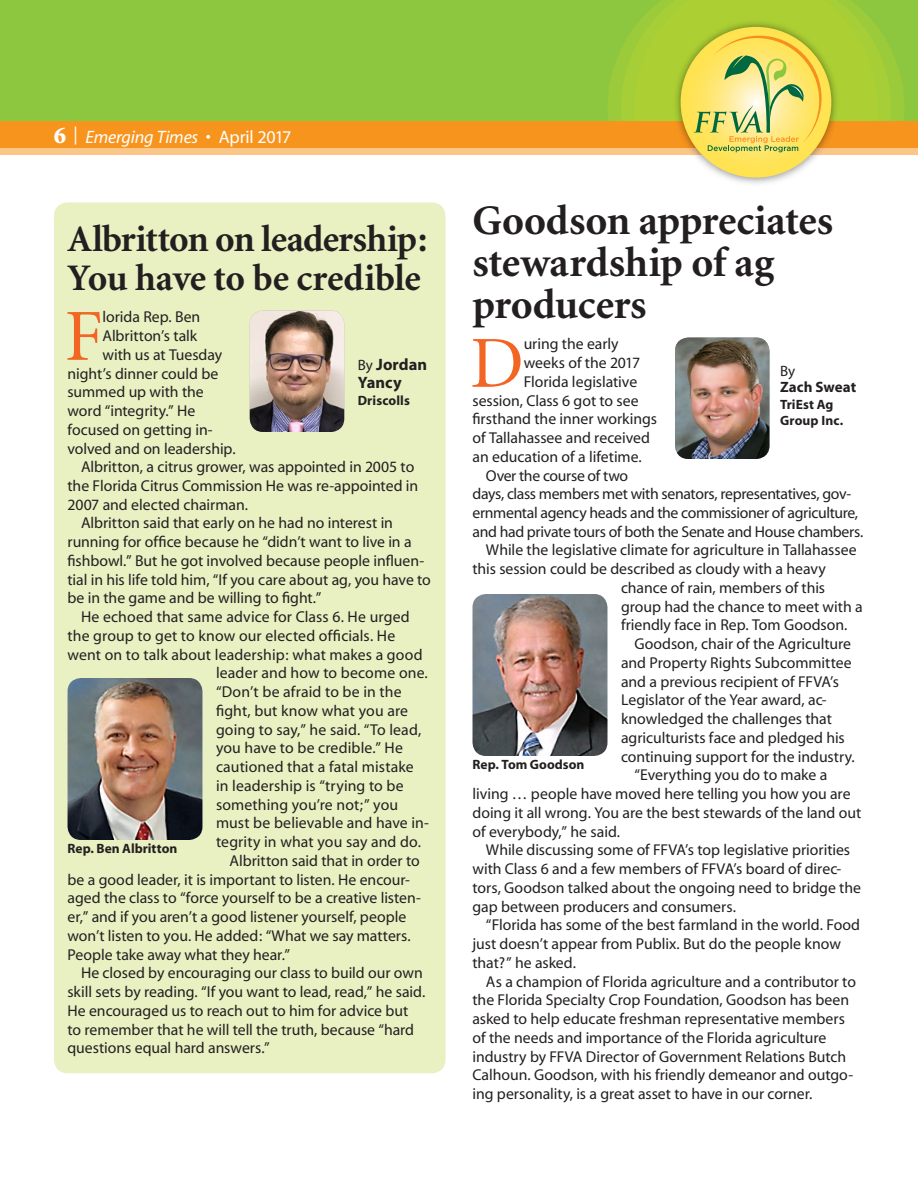
<style>
.page{position:relative;width:918px;height:1188px;background:#fff}
.page>*{position:absolute;margin:0;border:0;box-sizing:border-box;transform-origin:0 0}
.t1{font:73.5px "Minion";color:#f26522}
.t2{font:700 42px/42px "Minion";letter-spacing:-.005em;color:#231f20}
.t3{font:700 37.5px/39px "Minion";letter-spacing:-.015em;color:#231f20}
.t4{font:italic 18px "Myriad";letter-spacing:-.01em;color:#fff}
.t5{font:700 16.5px/18px "Myriad";color:#231f20}
.t6{font:15.75px "Myriad";color:#231f20}
.t7{font:15.75px "Myriad";letter-spacing:-.02em;color:#231f20}
.t8{font:700 15px "Myriad";letter-spacing:.005em;color:#231f20}
.t9{font:15px "Myriad";color:#231f20}
.t10{font:700 13.5px/16.5px "Myriad";letter-spacing:.005em;color:#231f20}
.s1{font-family:"Minion";font-weight:900;font-style:normal;font-size:24px}
.s2{font-style:normal}
.s3{font-weight:400;font-size:15px}
</style>
<div class="page">
<div style="left:0;top:0;width:918px;height:122px;background:#8dc63f"></div>
<svg style="left:608px;top:51px;width:13px;height:71px"></svg>
<svg style="left:621px;top:29px;width:13px;height:93px"></svg>
<svg style="left:634px;top:0;width:270px;height:122px;fill:#acd034"></svg>
<div style="left:0;top:128px;width:918px;height:27px;background:#fdc689"></div>
<div style="left:0;top:122px;width:918px;height:26px;background:#f7941e"></div>
<img style="left:669px;top:16px;width:174px;height:168px">
<svg style="left:681px;top:27px;width:150px;height:151px;background:#fde155"></svg>
<svg style="left:694px;top:36px;width:128px;height:116px;background:#dfd56a"></svg>
<img style="left:675px;top:338px;width:95px;height:121px">
<img style="left:472px;top:594px;width:136px;height:162px">
<div style="left:54px;top:202px;width:392px;height:871px;background:#e9f0c2;border-radius:14px"></div>
<img style="left:250px;top:310px;width:94px;height:122px">
<img style="left:68px;top:678px;width:134px;height:162px">
<p class="t4" style="left:54px;top:128px;width:239px"><span class="s1">6</span> <sup>|</sup> Emerging Times <span class="s2">• April 2017</span></p>
<h3 class="t3" style="left:68px;top:221px;width:361px">Albritton on leadership:<br>You have to be credible</h3>
<h1 class="t1" style="left:65px;top:300px;width:39px">F</h1>
<p class="t6" style="left:102px;top:309px;width:99px">lorida Rep. Ben</p>
<p class="t6" style="left:102px;top:328px;width:96px">Albritton’s talk</p>
<p class="t6" style="left:102px;top:347px;width:121px">with us at Tuesday</p>
<p class="t6" style="left:68px;top:365px;width:152px">night’s dinner could be</p>
<p class="t6" style="left:68px;top:384px;width:138px">summed up with the</p>
<p class="t6" style="left:68px;top:403px;width:129px">word “integrity.” He</p>
<p class="t6" style="left:68px;top:422px;width:147px">focused on getting in-</p>
<p class="t6" style="left:68px;top:440px;width:170px">volved and on leadership.</p>
<p class="t6" style="left:81px;top:459px;width:335px">Albritton, a citrus grower, was appointed in 2005 to</p>
<p class="t6" style="left:68px;top:478px;width:352px">the Florida Citrus Commission He was re-appointed in</p>
<p class="t6" style="left:68px;top:497px;width:182px">2007 and elected chairman.</p>
<p class="t6" style="left:81px;top:515px;width:314px">Albritton said that early on he had no interest in</p>
<p class="t6" style="left:68px;top:534px;width:346px">running for office because he “didn’t want to live in a</p>
<p class="t6" style="left:68px;top:553px;width:358px">fishbowl.” But he got involved because people influen-</p>
<p class="t6" style="left:68px;top:572px;width:365px">tial in his life told him, “If you care about ag, you have to</p>
<p class="t6" style="left:68px;top:590px;width:255px">be in the game and be willing to fight.”</p>
<p class="t6" style="left:81px;top:609px;width:330px">He echoed that same advice for Class 6. He urged</p>
<p class="t6" style="left:68px;top:628px;width:329px">the group to get to know our elected officials. He</p>
<p class="t6" style="left:68px;top:647px;width:357px">went on to talk about leadership: what makes a good</p>
<p class="t6" style="left:216px;top:665px;width:213px">leader and how to become one.</p>
<p class="t6" style="left:216px;top:684px;width:187px">“Don’t be afraid to be in the</p>
<p class="t6" style="left:216px;top:703px;width:194px">fight, but know what you are</p>
<p class="t6" style="left:216px;top:722px;width:207px">going to say,” he said. “To lead,</p>
<p class="t6" style="left:216px;top:740px;width:189px">you have to be credible.” He</p>
<p class="t6" style="left:216px;top:759px;width:199px">cautioned that a fatal mistake</p>
<p class="t6" style="left:216px;top:778px;width:189px">in leadership is “trying to be</p>
<p class="t6" style="left:216px;top:797px;width:184px">something you’re not;” you</p>
<p class="t6" style="left:216px;top:815px;width:215px">must be believable and have in-</p>
<p class="t6" style="left:216px;top:834px;width:207px">tegrity in what you say and do.</p>
<p class="t6" style="left:230px;top:853px;width:192px">Albritton said that in order to</p>
<p class="t6" style="left:68px;top:871px;width:344px">be a good leader, it is important to listen. He encour-</p>
<p class="t6" style="left:68px;top:890px;width:355px">aged the class to “force yourself to be a creative listen-</p>
<p class="t6" style="left:68px;top:909px;width:340px">er,” and if you aren’t a good listener yourself, people</p>
<p class="t6" style="left:68px;top:928px;width:345px">won’t listen to you. He added: “What we say matters.</p>
<p class="t6" style="left:68px;top:946px;width:224px">People take away what they hear.”</p>
<p class="t6" style="left:81px;top:965px;width:343px">He closed by encouraging our class to build our own</p>
<p class="t6" style="left:68px;top:984px;width:359px">skill sets by reading. “If you want to lead, read,” he said.</p>
<p class="t6" style="left:68px;top:1003px;width:342px">He encouraged us to reach out to him for advice but</p>
<p class="t6" style="left:68px;top:1021px;width:348px">to remember that he will tell the truth, because “hard</p>
<p class="t6" style="left:68px;top:1040px;width:204px">questions equal hard answers.”</p>
<p class="t5" style="left:358px;top:356px;width:71px"><span class="s3">By</span> Jordan<br>Yancy</p>
<p class="t10" style="left:358px;top:392px;width:54px">Driscolls</p>
<p class="t10" style="left:68px;top:841px;width:111px">Rep. Ben Albritton</p>
<h2 class="t2" style="left:472px;top:201px;width:362px">Goodson appreciates stewardship of ag producers</h2>
<p class="t9" style="left:780px;top:363px;width:17px">By</p>
<p class="t8" style="left:780px;top:379px;width:78px">Zach Sweat</p>
<p class="t10" style="left:780px;top:396px;width:65px">TriEst Ag<br>Group Inc.</p>
<h1 class="t1" style="left:470px;top:327px;width:55px">D</h1>
<p class="t6" style="left:524px;top:336px;width:97px">uring the early</p>
<p class="t6" style="left:524px;top:355px;width:118px">weeks of the 2017</p>
<p class="t6" style="left:524px;top:374px;width:115px">Florida legislative</p>
<p class="t6" style="left:472px;top:392px;width:168px">session, Class 6 got to see</p>
<p class="t6" style="left:472px;top:411px;width:186px">firsthand the inner workings</p>
<p class="t6" style="left:472px;top:430px;width:179px">of Tallahassee and received</p>
<p class="t6" style="left:472px;top:449px;width:171px">an education of a lifetime.</p>
<p class="t7" style="left:486px;top:467px;width:144px">Over the course of two</p>
<p class="t7" style="left:472px;top:486px;width:380px">days, class members met with senators, representatives, gov-</p>
<p class="t7" style="left:472px;top:505px;width:387px">ernmental agency heads and the commissioner of agriculture,</p>
<p class="t7" style="left:472px;top:524px;width:392px">and had private tours of both the Senate and House chambers.</p>
<p class="t6" style="left:486px;top:542px;width:372px">While the legislative climate for agriculture in Tallahassee</p>
<p class="t6" style="left:472px;top:561px;width:355px">this session could be described as cloudy with a heavy</p>
<p class="t6" style="left:621px;top:580px;width:206px">chance of rain, members of this</p>
<p class="t6" style="left:621px;top:599px;width:243px">group had the chance to meet with a</p>
<p class="t6" style="left:621px;top:617px;width:228px">friendly face in Rep. Tom Goodson.</p>
<p class="t6" style="left:635px;top:636px;width:218px">Goodson, chair of the Agriculture</p>
<p class="t6" style="left:621px;top:655px;width:232px">and Property Rights Subcommittee</p>
<p class="t6" style="left:621px;top:674px;width:220px">and a previous recipient of FFVA’s</p>
<p class="t6" style="left:621px;top:692px;width:207px">Legislator of the Year award, ac-</p>
<p class="t6" style="left:621px;top:711px;width:212px">knowledged the challenges that</p>
<p class="t6" style="left:621px;top:730px;width:225px">agriculturists face and pledged his</p>
<p class="t6" style="left:621px;top:749px;width:235px">continuing support for the industry.</p>
<p class="t6" style="left:635px;top:767px;width:194px">“Everything you do to make a</p>
<p class="t6" style="left:472px;top:786px;width:380px">living … people have moved here telling you how you are</p>
<p class="t6" style="left:472px;top:805px;width:390px">doing it all wrong. You are the best stewards of the land out</p>
<p class="t6" style="left:472px;top:824px;width:149px">of everybody,” he said.</p>
<p class="t6" style="left:486px;top:842px;width:366px">While discussing some of FFVA’s top legislative priorities</p>
<p class="t6" style="left:472px;top:861px;width:370px">with Class 6 and a few members of FFVA’s board of direc-</p>
<p class="t6" style="left:472px;top:880px;width:390px">tors, Goodson talked about the ongoing need to bridge the</p>
<p class="t6" style="left:472px;top:898px;width:265px">gap between producers and consumers.</p>
<p class="t6" style="left:486px;top:917px;width:376px">“Florida has some of the best farmland in the world. Food</p>
<p class="t6" style="left:472px;top:936px;width:370px">just doesn’t appear from Publix. But do the people know</p>
<p class="t6" style="left:472px;top:955px;width:105px">that?” he asked.</p>
<p class="t6" style="left:486px;top:973px;width:372px">As a champion of Florida agriculture and a contributor to</p>
<p class="t6" style="left:472px;top:992px;width:378px">the Florida Specialty Crop Foundation, Goodson has been</p>
<p class="t6" style="left:472px;top:1011px;width:374px">asked to help educate freshman representative members</p>
<p class="t6" style="left:472px;top:1030px;width:355px">of the needs and importance of the Florida agriculture</p>
<p class="t6" style="left:472px;top:1048px;width:375px">industry by FFVA Director of Government Relations Butch</p>
<p class="t6" style="left:472px;top:1067px;width:382px">Calhoun. Goodson, with his friendly demeanor and outgo-</p>
<p class="t6" style="left:472px;top:1086px;width:342px">ing personality, is a great asset to have in our corner.</p>
<p class="t10" style="left:472px;top:757px;width:114px">Rep. Tom Goodson</p>
</div>
